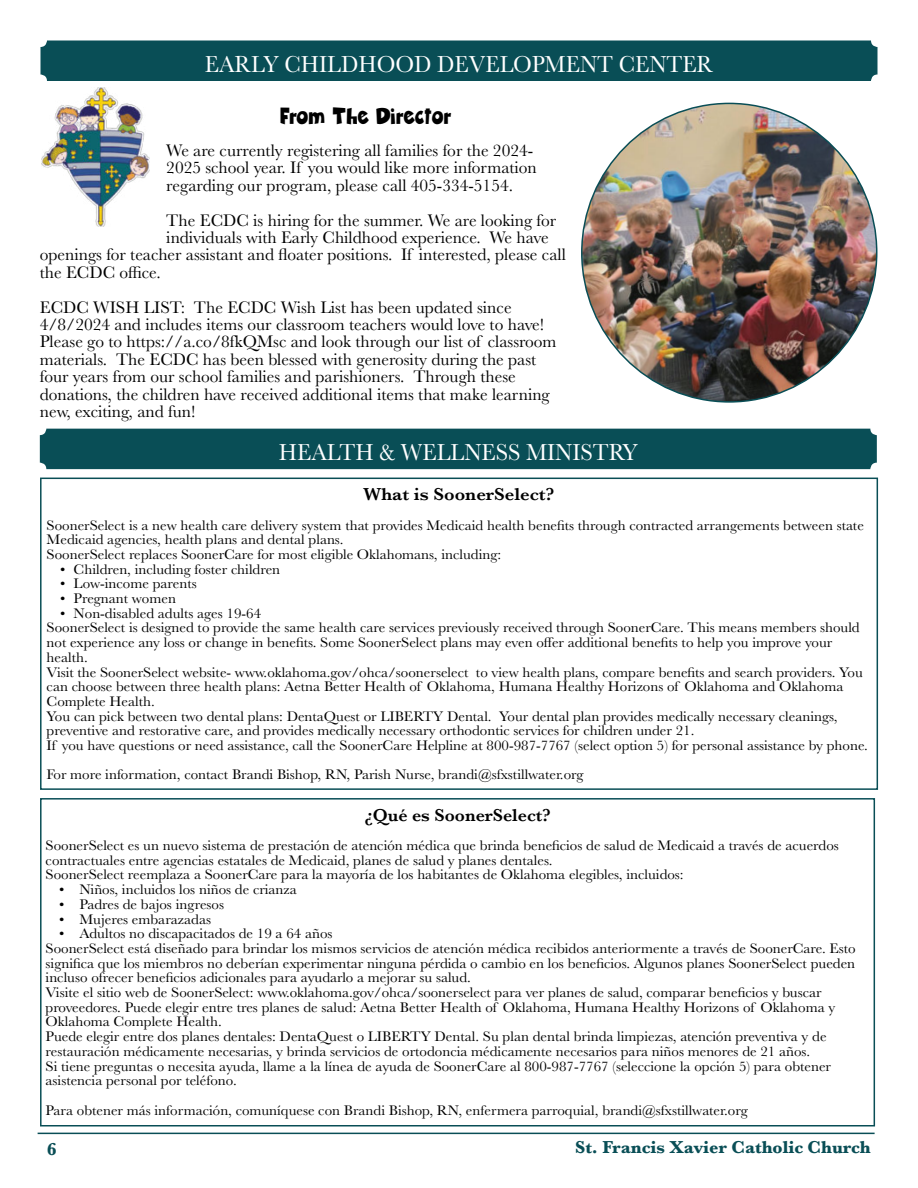
<style>
.page{position:relative;width:918px;height:1188px;background:#fff}
.page>*{position:absolute;margin:0;border:0;box-sizing:border-box;transform-origin:0 0}
.t1{font:24px "Qktygx Baskerville";color:#fff;scale:.95 1}
.t2{font:900 24px "Zubilo";letter-spacing:-.02em;color:#000;scale:.95 1}
.t3{font:700 18px "Baskerville";color:#094e56}
.t4{font:600 18px "Baskerville";color:#000;scale:1.04 1}
.t5{font:600 18px "Baskerville";color:#000}
.t6{font:17.4px/17.4px "Plkcqg Baskerville";color:#000}
.t7{font:17.4px "Qktygx Baskerville";color:#000}
.t8{font:14.4px/14.7px "Plkcqg Baskerville";color:#000;scale:1.04 1}
.t9{font:14.4px "Qktygx Baskerville";color:#000;scale:1.04 1}
.s1{font-family:"Qktygx Baskerville"}
</style>
<div class="page">
<div style="left:41px;top:40px;width:836px;height:41px;background:#094e56;border-radius:6px"></div>
<img style="left:42px;top:88px;width:107px;height:139px">
<img style="left:582px;top:103px;width:295px;height:299px">
<hr style="left:38px;top:1133px;width:837px;height:1px;background:#094e56">
<div style="left:40px;top:429px;width:837px;height:40px;background:#094e56;border-radius:6px"></div>
<div style="left:40px;top:478px;width:838px;height:312px;border:2px solid #094e56"></div>
<div style="left:40px;top:798px;width:835px;height:329px;border:2px solid #094e56"></div>
<h1 class="t1" style="left:205px;top:48px;width:537px">EARLY CHILDHOOD DEVELOPMENT CENTER</h1>
<h1 class="t2" style="left:281px;top:100px;width:182px">From The Director</h1>
<p class="t6" style="left:166px;top:142px;width:372px">We are currently registering all families for the 2024-<br>2025 school year. If you would like more information regarding our program, please call 405-334-5154.</p>
<p class="t6" style="left:166px;top:212px;width:391px">The ECDC is hiring for the summer. We are looking for</p>
<p class="t6" style="left:166px;top:229px;width:384px">individuals with Early Childhood experience. We have</p>
<p class="t6" style="left:40px;top:246px;width:528px">openings for teacher assistant and floater positions. If interested, please call</p>
<p class="t6" style="left:40px;top:264px;width:122px">the ECDC office.</p>
<p class="t6" style="left:40px;top:299px;width:518px">ECDC WISH LIST: The ECDC Wish List has been updated since<br>4/8/2024 and includes items our classroom teachers would love to have!<br>Please go to https://a.co/8fkQMsc and look through our list of classroom</p>
<p class="t7" style="left:40px;top:348px;width:498px">materials. The ECDC has been blessed with generosity during the past</p>
<p class="t6" style="left:40px;top:368px;width:511px">four years from our school families and parishioners. Through these donations, the children have received additional items that make learning new, exciting, and fun!</p>
<h1 class="t1" style="left:279px;top:437px;width:379px">HEALTH &amp; WELLNESS MINISTRY</h1>
<p class="t4" style="left:363px;top:482px;width:185px">What is SoonerSelect?</p>
<p class="t8" style="left:47px;top:518px;width:787px">SoonerSelect is a new health care delivery system that provides Medicaid health benefits through contracted arrangements between state<br>Medicaid agencies, health plans and dental plans.<br>SoonerSelect replaces SoonerCare for most eligible Oklahomans, including:</p>
<p class="t8" style="left:60px;top:562px;width:213px"><span class="s1">•</span> Children, including foster children</p>
<p class="t8" style="left:60px;top:577px;width:133px"><span class="s1">•</span> Low-income parents</p>
<p class="t9" style="left:60px;top:589px;width:113px">• Pregnant women</p>
<p class="t9" style="left:60px;top:604px;width:195px">• Non-disabled adults ages 19-64</p>
<p class="t8" style="left:47px;top:621px;width:783px">SoonerSelect is designed to provide the same health care services previously received through SoonerCare. This means members should not experience any loss or change in benefits. Some SoonerSelect plans may even offer additional benefits to help you improve your</p>
<p class="t9" style="left:47px;top:648px;width:41px">health.</p>
<p class="t8" style="left:47px;top:665px;width:786px">Visit the SoonerSelect website- www.oklahoma.gov/ohca/soonerselect to view health plans, compare benefits and search providers. You can choose between three health plans: Aetna Better Health of Oklahoma, Humana Healthy Horizons of Oklahoma and Oklahoma</p>
<p class="t9" style="left:47px;top:692px;width:105px">Complete Health.</p>
<p class="t8" style="left:47px;top:709px;width:791px">You can pick between two dental plans: DentaQuest or LIBERTY Dental. Your dental plan provides medically necessary cleanings, preventive and restorative care, and provides medically necessary orthodontic services for children under 21.<br>If you have questions or need assistance, call the SoonerCare Helpline at 800-987-7767 (select option 5) for personal assistance by phone.</p>
<p class="t8" style="left:47px;top:768px;width:518px">For more information, contact Brandi Bishop, RN, Parish Nurse, brandi@sfxstillwater.org</p>
<p class="t5" style="left:365px;top:802px;width:187px">¿Qué es SoonerSelect?</p>
<p class="t8" style="left:46px;top:838px;width:764px">SoonerSelect es un nuevo sistema de prestación de atención médica que brinda beneficios de salud de Medicaid a través de acuerdos contractuales entre agencias estatales de Medicaid, planes de salud y planes dentales.<br>SoonerSelect reemplaza a SoonerCare para la mayoría de los habitantes de Oklahoma elegibles, incluidos:</p>
<p class="t8" style="left:59px;top:882px;width:230px"><span class="s1">•</span> Niños, incluidos los niños de crianza</p>
<p class="t8" style="left:59px;top:897px;width:160px"><span class="s1">•</span> Padres de bajos ingresos</p>
<p class="t8" style="left:59px;top:912px;width:148px"><span class="s1">•</span> Mujeres embarazadas</p>
<p class="t8" style="left:46px;top:926px;width:780px;text-indent:13px"><span class="s1">•</span> Adultos no discapacitados de 19 a 64 años<br>SoonerSelect está diseñado para brindar los mismos servicios de atención médica recibidos anteriormente a través de SoonerCare. Esto significa que los miembros no deberían experimentar ninguna pérdida o cambio en los beneficios. Algunos planes SoonerSelect pueden incluso ofrecer beneficios adicionales para ayudarlo a mejorar su salud.<br>Visite el sitio web de SoonerSelect: www.oklahoma.gov/ohca/soonerselect para ver planes de salud, comparar beneficios y buscar proveedores. Puede elegir entre tres planes de salud: Aetna Better Health of Oklahoma, Humana Healthy Horizons of Oklahoma y Oklahoma Complete Health.<br>Puede elegir entre dos planes dentales: DentaQuest o LIBERTY Dental. Su plan dental brinda limpiezas, atención preventiva y de restauración médicamente necesarias, y brinda servicios de ortodoncia médicamente necesarios para niños menores de 21 años.<br>Si tiene preguntas o necesita ayuda, llame a la línea de ayuda de SoonerCare al 800-987-7767 (seleccione la opción 5) para obtener asistencia personal por teléfono.</p>
<p class="t8" style="left:46px;top:1103px;width:677px">Para obtener más información, comuníquese con Brandi Bishop, RN, enfermera parroquial, brandi@sfxstillwater.org</p>
<p class="t3" style="left:47px;top:1137px;width:11px">6</p>
<p class="t3" style="left:575px;top:1135px;width:297px">St. Francis Xavier Catholic Church</p>
</div>
